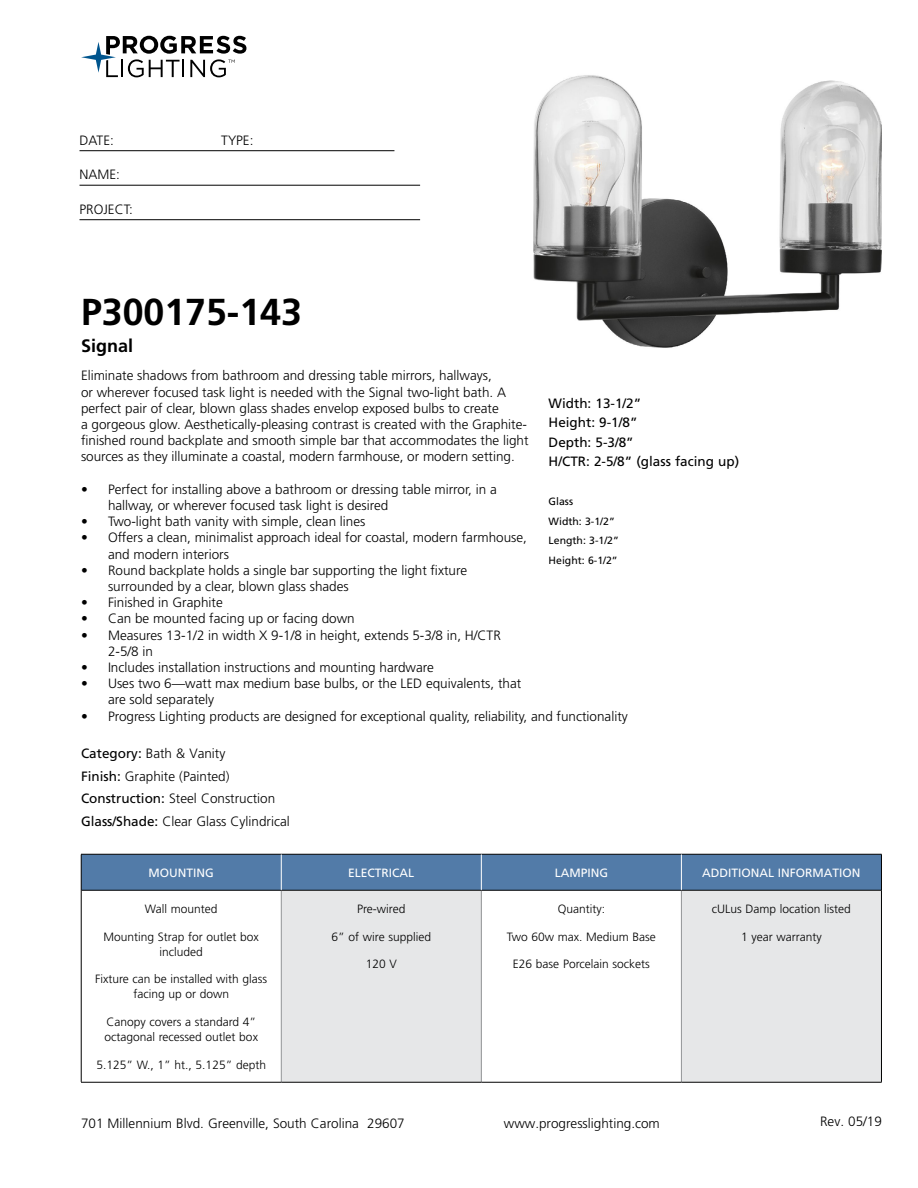
<style>
.page{position:relative;width:918px;height:1188px;background:#fff}
.page>*{position:absolute;margin:0;border:0;box-sizing:border-box;transform-origin:0 0}
.t1{font:700 37.5px "Frutiger LT Std";color:#000}
.t2{font:700 18px "Frutiger LT Std";color:#000}
.t3{font:300 13.5px/16.2px "Frutiger LT Std";color:#000}
.t4{font:13.5px/19.5px "Frutiger LT Std";color:#000}
.t5{font:300 12px/15px "Frutiger LT Std";color:#000;text-align:center}
.t6{font:12px "Frutiger LT Std";color:#fff}
.t7{font:10.5px/19.5px "Frutiger LT Std";color:#000}
.s1{font-weight:400}
</style>
<div class="page">
<svg style="left:81px;top:36px;width:165px;height:41px"></svg>
<hr style="left:80px;top:150px;width:314px;height:1px;background:#000">
<hr style="left:80px;top:185px;width:340px;height:1px;background:#000">
<hr style="left:80px;top:219px;width:340px;height:1px;background:#000">
<div style="left:82px;top:855px;width:799px;height:35px;background:#527ba8"></div>
<div style="left:281px;top:890px;width:200px;height:192px;background:#e6e7e8"></div>
<div style="left:681px;top:890px;width:200px;height:192px;background:#e6e7e8"></div>
<hr style="left:281px;top:891px;width:1px;height:191px;background:#939598">
<hr style="left:481px;top:891px;width:1px;height:191px;background:#939598">
<hr style="left:681px;top:891px;width:1px;height:191px;background:#939598">
<hr style="left:81px;top:890px;width:200px;height:1px;background:#000">
<hr style="left:281px;top:890px;width:200px;height:1px;background:#000">
<hr style="left:481px;top:890px;width:200px;height:1px;background:#000">
<hr style="left:681px;top:890px;width:200px;height:1px;background:#000">
<hr style="left:81px;top:1082px;width:200px;height:1px;background:#000">
<hr style="left:281px;top:1082px;width:200px;height:1px;background:#000">
<hr style="left:481px;top:1082px;width:200px;height:1px;background:#000">
<hr style="left:681px;top:1082px;width:201px;height:1px;background:#000">
<hr style="left:81px;top:854px;width:200px;height:1px;background:#000">
<hr style="left:81px;top:854px;width:1px;height:36px;background:#000">
<hr style="left:281px;top:854px;width:200px;height:1px;background:#000">
<hr style="left:481px;top:854px;width:200px;height:1px;background:#000">
<hr style="left:681px;top:854px;width:201px;height:1px;background:#000">
<hr style="left:881px;top:854px;width:1px;height:36px;background:#000">
<hr style="left:81px;top:890px;width:1px;height:192px;background:#000">
<hr style="left:881px;top:890px;width:1px;height:192px;background:#000">
<hr style="left:281px;top:854px;width:1px;height:36px;background:#fff">
<hr style="left:681px;top:854px;width:1px;height:36px;background:#fff">
<hr style="left:481px;top:854px;width:1px;height:36px;background:#fff">
<img style="left:533px;top:75px;width:349px;height:273px">
<p class="t3" style="left:80px;top:132px;width:36px">DATE:</p>
<p class="t3" style="left:221px;top:132px;width:34px">TYPE:</p>
<p class="t3" style="left:80px;top:167px;width:42px">NAME:</p>
<p class="t3" style="left:80px;top:201px;width:55px">PROJECT:</p>
<h1 class="t1" style="left:81px;top:290px;width:222px">P300175-143</h1>
<h2 class="t2" style="left:81px;top:335px;width:54px">Signal</h2>
<p class="t3" style="left:81px;top:368px;width:449px">Eliminate shadows from bathroom and dressing table mirrors, hallways,<br>or wherever focused task light is needed with the Signal two-light bath. A perfect pair of clear, blown glass shades envelop exposed bulbs to create<br>a gorgeous glow. Aesthetically-pleasing contrast is created with the Graphite&shy;finished round backplate and smooth simple bar that accommodates the light sources as they illuminate a coastal, modern farmhouse, or modern setting.</p>
<p class="t3" style="left:108px;top:481px;width:390px;text-indent:-27px">• Perfect for installing above a bathroom or dressing table mirror, in a hallway, or wherever focused task light is desired</p>
<p class="t3" style="left:81px;top:514px;width:286px">• Two-light bath vanity with simple, clean lines</p>
<p class="t3" style="left:108px;top:530px;width:421px;text-indent:-27px">• Offers a clean, minimalist approach ideal for coastal, modern farmhouse, and modern interiors</p>
<p class="t3" style="left:108px;top:562px;width:361px;text-indent:-27px">• Round backplate holds a single bar supporting the light fixture surrounded by a clear, blown glass shades</p>
<p class="t3" style="left:81px;top:595px;width:143px">• Finished in Graphite</p>
<p class="t3" style="left:81px;top:611px;width:275px">• Can be mounted facing up or facing down</p>
<p class="t3" style="left:108px;top:627px;width:394px;text-indent:-27px">• Measures 13-1/2 in width X 9-1/8 in height, extends 5-3/8 in, H/CTR<br>2-5/8 in</p>
<p class="t3" style="left:81px;top:659px;width:354px">• Includes installation instructions and mounting hardware</p>
<p class="t3" style="left:108px;top:676px;width:415px;text-indent:-27px">• Uses two 6—watt max medium base bulbs, or the LED equivalents, that are sold separately</p>
<p class="t3" style="left:81px;top:708px;width:548px">• Progress Lighting products are designed for exceptional quality, reliability, and functionality</p>
<p class="t3" style="left:81px;top:742px;width:210px;line-height:22.5px"><span class="s1">Category:</span> Bath &amp; Vanity<br><span class="s1">Finish:</span> Graphite (Painted)<br><span class="s1">Construction:</span> Steel Construction<br><span class="s1">Glass/Shade:</span> Clear Glass Cylindrical</p>
<p class="t6" style="left:149px;top:866px;width:67px">MOUNTING</p>
<p class="t6" style="left:348px;top:866px;width:68px">ELECTRICAL</p>
<p class="t6" style="left:555px;top:866px;width:55px">LAMPING</p>
<p class="t6" style="left:702px;top:866px;width:160px">ADDITIONAL INFORMATION</p>
<p class="t5" style="left:145px;top:901px;width:74px">Wall mounted</p>
<p class="t5" style="left:104px;top:929px;width:157px">Mounting Strap for outlet box included</p>
<p class="t5" style="left:95px;top:972px;width:174px">Fixture can be installed with glass facing up or down</p>
<p class="t5" style="left:105px;top:1015px;width:155px;text-align:left">Canopy covers a standard 4” octagonal recessed outlet box</p>
<p class="t5" style="left:96px;top:1057px;width:171px">5.125” W., 1” ht., 5.125” depth</p>
<p class="t4" style="left:549px;top:393px;width:192px">Width: 13-1/2”<br>Height: 9-1/8”<br>Depth: 5-3/8”<br>H/CTR: 2-5/8” (glass facing up)</p>
<p class="t7" style="left:549px;top:492px;width:72px">Glass<br>Width: 3-1/2”<br>Length: 3-1/2”<br>Height: 6-1/2”</p>
<p class="t5" style="left:357px;top:901px;width:50px">Pre-wired</p>
<p class="t5" style="left:332px;top:929px;width:101px">6” of wire supplied</p>
<p class="t5" style="left:366px;top:957px;width:33px">120 V</p>
<p class="t5" style="left:712px;top:901px;width:141px">cULus Damp location listed</p>
<p class="t5" style="left:741px;top:929px;width:82px">1 year warranty</p>
<p class="t5" style="left:558px;top:901px;width:49px">Quantity:</p>
<p class="t5" style="left:507px;top:929px;width:150px">Two 60w max. Medium Base</p>
<p class="t5" style="left:513px;top:957px;width:138px">E26 base Porcelain sockets</p>
<p class="t3" style="left:81px;top:1115px;width:325px">701 Millennium Blvd. Greenville, South Carolina 29607</p>
<p class="t3" style="left:504px;top:1115px;width:158px">www.progresslighting.com</p>
<p class="t3" style="left:820px;top:1114px;width:63px">Rev. 05/19</p>
</div>
